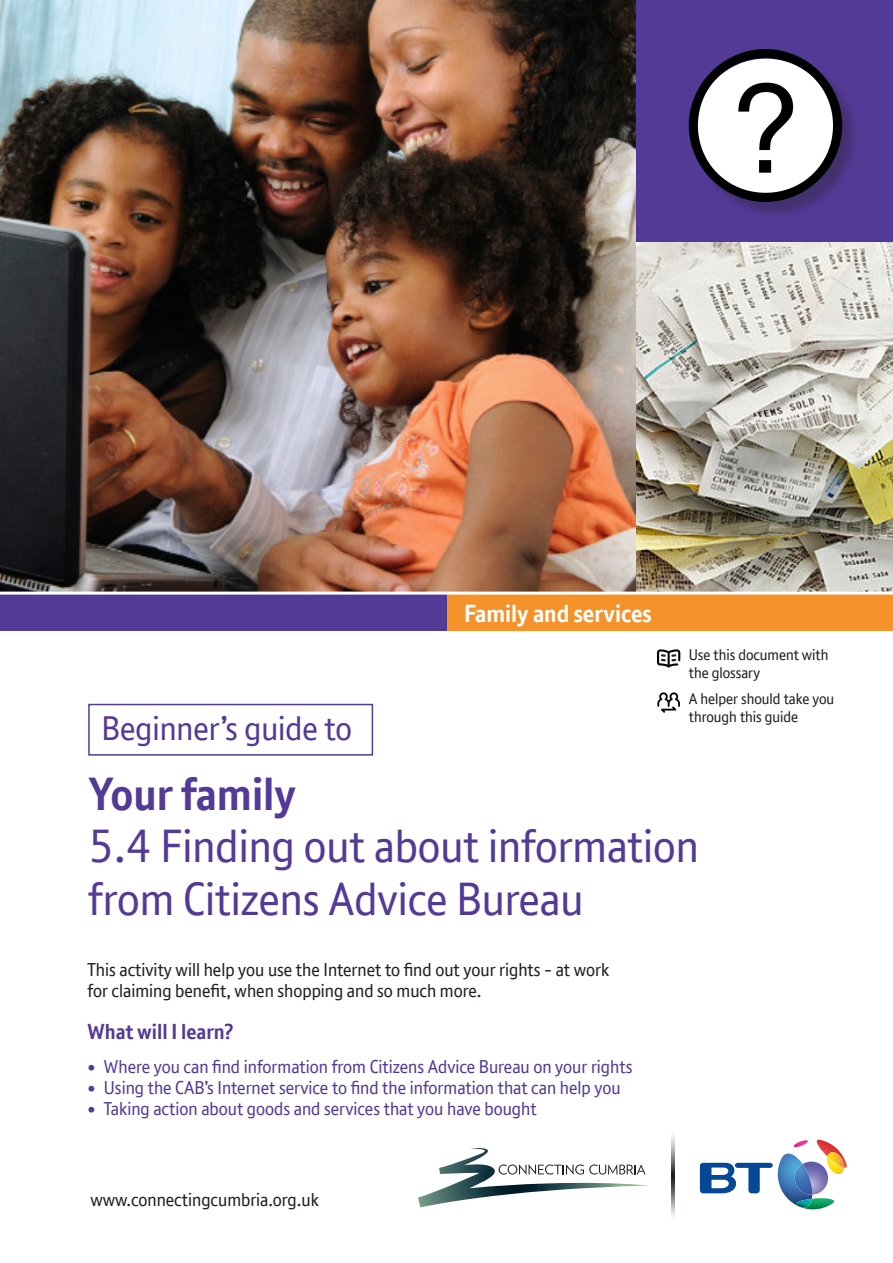
<style>
.page{position:relative;width:893px;height:1263px;background:#fff}
.page>*{position:absolute;margin:0;border:0;box-sizing:border-box;transform-origin:0 0}
.t1{font:45px/52.8px "BT Font";color:#543a97}
.t2{font:700 45px "BT Font";color:#543a97}
.beginners_guide_to{font:33px "BT Font";color:#543a97}
.t3{font:700 24px "BT Font";color:#fff}
.Topic_intro_copy{font:700 21px "BT Font";color:#543a97}
.What_will_i_learn_bu{font:18px "BT Font";color:#543a97}
.Topic_intro_copy-2{font:18px/21px "BT Font";color:#231f20}
.Notes_header{font:18px "BT Font";color:#231f20}
.t4{font:15px/18px "BT Font";color:#231f20}
</style>
<div class="page">
<img style="left:0;top:0;width:636px;height:592px">
<div style="left:88px;top:704px;width:285px;height:52px;border:2px solid #543a97"></div>
<svg style="left:657px;top:649px;width:23px;height:19px"></svg>
<svg style="left:657px;top:692px;width:23px;height:21px"></svg>
<div style="left:0;top:595px;width:893px;height:36px;background:#543a97"></div>
<div style="left:447px;top:595px;width:446px;height:36px;background:#f6922a"></div>
<div style="left:636px;top:0;width:257px;height:242px;background:#543a97"></div>
<div style="left:691px;top:52px;width:169px;height:168px;background:#231f20;opacity:.34"></div>
<img style="left:688px;top:49px;width:166px;height:153px">
<img style="left:636px;top:242px;width:257px;height:350px">
<svg style="left:700px;top:1140px;width:147px;height:69px"></svg>
<img style="left:671px;top:1135px;width:4px;height:81px">
<svg style="left:418px;top:1148px;width:230px;height:59px"></svg>
<p class="t3" style="left:464px;top:598px;width:189px">Family and services</p>
<p class="t4" style="left:689px;top:646px;width:141px">Use this document with the glossary</p>
<p class="t4" style="left:689px;top:690px;width:147px">A helper should take you through this guide</p>
<p class="beginners_guide_to" style="left:101px;top:706px;width:252px">Beginner’s guide to</p>
<p class="t2" style="left:88px;top:764px;width:209px">Your family</p>
<p class="t1" style="left:88px;top:819px;width:612px">5.4 Finding out about information from Citizens Advice Bureau</p>
<p class="Topic_intro_copy-2" style="left:87px;top:959px;width:523px">This activity will help you use the Internet to find out your rights - at work for claiming benefit, when shopping and so much more.</p>
<p class="Topic_intro_copy" style="left:87px;top:1018px;width:148px">What will I learn?</p>
<p class="What_will_i_learn_bu" style="left:87px;top:1055px;width:546px">• Where you can find information from Citizens Advice Bureau on your rights</p>
<p class="What_will_i_learn_bu" style="left:87px;top:1076px;width:535px">• Using the CAB’s Internet service to find the information that can help you</p>
<p class="What_will_i_learn_bu" style="left:87px;top:1097px;width:451px">• Taking action about goods and services that you have bought</p>
<p class="Notes_header" style="left:90px;top:1187px;width:230px">www.connectingcumbria.org.uk</p>
</div>
